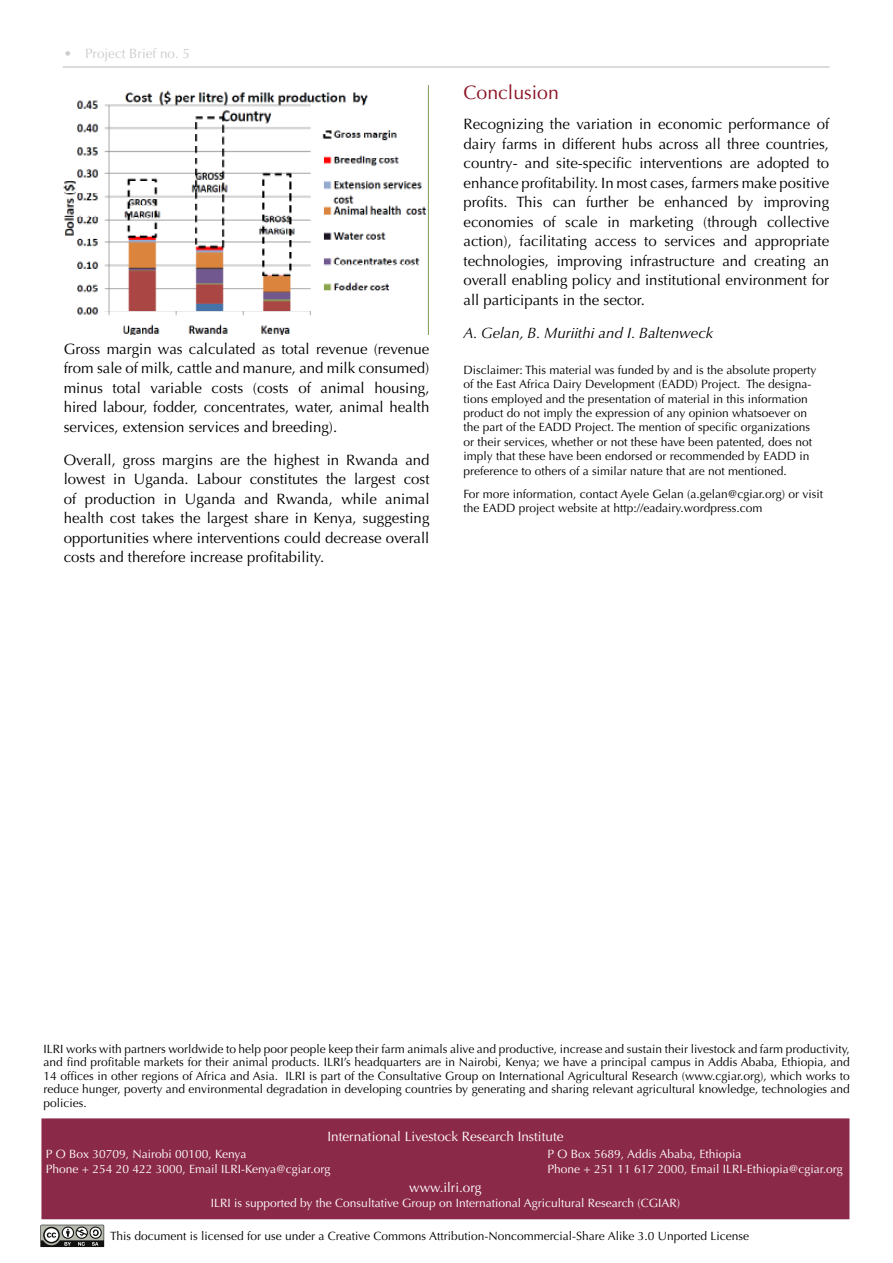
<style>
.page{position:relative;width:893px;height:1263px;background:#fff}
.page>*{position:absolute;margin:0;border:0;box-sizing:border-box;transform-origin:0 0}
.t1{font:19.5px "Optima";color:#8b1324}
.t2{font:15px/19.5px "Optima";color:#000;text-align:justify}
.t3{font:italic 15px "Optima";color:#000}
.t4{font:13.5px "Optima";color:#fff}
.t5{font:13.5px "Optima";color:#ccc}
.t6{font:12px/14.4px "Optima";color:#000}
.t7{font:12px/14.4px "Optima";color:#fff}
</style>
<div class="page">
<hr style="left:63px;top:67px;width:766px;height:1px;background:#b5b7b8">
<img style="left:64px;top:85px;width:365px;height:249px">
<div style="left:41px;top:1118px;width:808px;height:101px;background:#8b2949"></div>
<svg style="left:40px;top:1225px;width:65px;height:23px"></svg>
<p class="t5" style="left:64px;top:46px;width:128px">• Project Brief no. 5</p>
<p class="t2" style="left:64px;top:339px;width:367px">Gross margin was calculated as total revenue (revenue from sale of milk, cattle and manure, and milk consumed) minus total variable costs (costs of animal housing, hired labour, fodder, concentrates, water, animal health services, extension services and breeding).</p>
<p class="t2" style="left:64px;top:450px;width:367px">Overall, gross margins are the highest in Rwanda and lowest in Uganda. Labour constitutes the largest cost of production in Uganda and Rwanda, while animal health cost takes the largest share in Kenya, suggesting opportunities where interventions could decrease overall costs and therefore increase profitability.</p>
<h1 class="t1" style="left:463px;top:81px;width:97px">Conclusion</h1>
<p class="t2" style="left:463px;top:115px;width:367px">Recognizing the variation in economic performance of dairy farms in different hubs across all three countries, country- and site-specific interventions are adopted to enhance profitability. In most cases, farmers make positive profits. This can further be enhanced by improving economies of scale in marketing (through collective action), facilitating access to services and appropriate technologies, improving infrastructure and creating an overall enabling policy and institutional environment for all participants in the sector.</p>
<p class="t3" style="left:463px;top:324px;width:251px">A. Gelan, B. Muriithi and I. Baltenweck</p>
<p class="t6" style="left:463px;top:363px;width:354px">Disclaimer: This material was funded by and is the absolute property of the East Africa Dairy Development (EADD) Project. The designa&shy;tions employed and the presentation of material in this information product do not imply the expression of any opinion whatsoever on the part of the EADD Project. The mention of specific organizations or their services, whether or not these have been patented, does not imply that these have been endorsed or recommended by EADD in preference to others of a similar nature that are not mentioned.</p>
<p class="t6" style="left:463px;top:486px;width:361px">For more information, contact Ayele Gelan (a.gelan@cgiar.org) or visit the EADD project website at http://eadairy.wordpress.com</p>
<p class="t6" style="left:44px;top:1042px;width:808px;line-height:13.5px;text-align:justify">ILRI works with partners worldwide to help poor people keep their farm animals alive and productive, increase and sustain their livestock and farm productivity, and find profitable markets for their animal products. ILRI’s headquarters are in Nairobi, Kenya; we have a principal campus in Addis Ababa, Ethiopia, and 14 offices in other regions of Africa and Asia. ILRI is part of the Consultative Group on International Agricultural Research (www.cgiar.org), which works to reduce hunger, poverty and environmental degradation in developing countries by generating and sharing relevant agricultural knowledge, technologies and policies.</p>
<p class="t4" style="left:327px;top:1128px;width:238px">International Livestock Research Institute</p>
<p class="t7" style="left:46px;top:1147px;width:286px">P O Box 30709, Nairobi 00100, Kenya<br>Phone + 254 20 422 3000, Email ILRI-Kenya@cgiar.org</p>
<p class="t7" style="left:547px;top:1147px;width:297px">P O Box 5689, Addis Ababa, Ethiopia<br>Phone + 251 11 617 2000, Email ILRI-Ethiopia@cgiar.org</p>
<p class="t4" style="left:409px;top:1180px;width:74px">www.ilri.org</p>
<p class="t7" style="left:211px;top:1195px;width:471px">ILRI is supported by the Consultative Group on International Agricultural Research (CGIAR)</p>
<p class="t6" style="left:110px;top:1229px;width:640px">This document is licensed for use under a Creative Commons Attribution-Noncommercial-Share Alike 3.0 Unported License</p>
</div>
